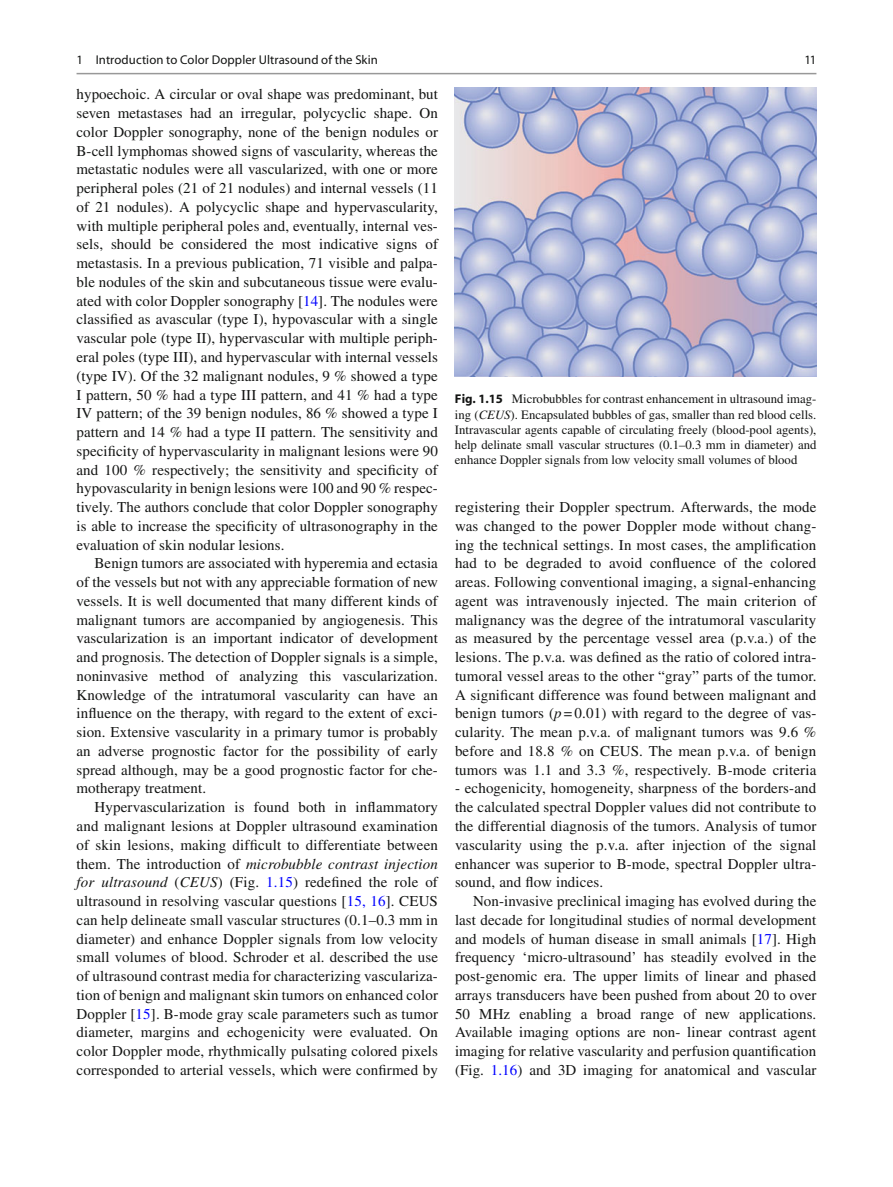
<style>
.page{position:relative;width:893px;height:1187px;background:#fff}
.page>*{position:absolute;margin:0;border:0;box-sizing:border-box;transform-origin:0 0}
.t1{font:15px/18.8px "Times";letter-spacing:.005em;color:#131413;text-align:justify}
.t2{font:12.75px/15px "Times";color:#131413;text-align:justify}
.t3{font:12.75px "Myriad";letter-spacing:.005em;color:#131413}
.s1{color:#00f}
.s2{font-style:italic}
.s3{font-family:"Myriad";font-weight:700}
</style>
<div class="page">
<hr style="left:77px;top:73px;width:739px;height:1px;background:#989898">
<img style="left:455px;top:88px;width:361px;height:288px">
<p class="t3" style="left:77px;top:55px;width:303px">1 Introduction to Color Doppler Ultrasound of the Skin</p>
<p class="t3" style="left:804px;top:55px;width:13px">11</p>
<p class="t1" style="left:77px;top:86px;width:363px">hypoechoic. A circular or oval shape was predominant, but seven metastases had an irregular, polycyclic shape. On color Doppler sonography, none of the benign nodules or B-cell lymphomas showed signs of vascularity, whereas the metastatic nodules were all vascularized, with one or more peripheral poles (21 of 21 nodules) and internal vessels (11 of 21 nodules). A polycyclic shape and hypervascularity, with multiple peripheral poles and, eventually, internal ves&shy;sels, should be considered the most indicative signs of metastasis. In a previous publication, 71 visible and palpa&shy;ble nodules of the skin and subcutaneous tissue were evalu&shy;ated with color Doppler sonography [ <span class="s1">14</span> ] . The nodules were classi fi ed as avascular (type I), hypovascular with a single vascular pole (type II), hypervascular with multiple periph&shy;eral poles (type III), and hypervascular with internal vessels (type IV). Of the 32 malignant nodules, 9 % showed a type I pattern, 50 % had a type III pattern, and 41 % had a type IV pattern; of the 39 benign nodules, 86 % showed a type I pattern and 14 % had a type II pattern. The sensitivity and speci fi city of hypervascularity in malignant lesions were 90 and 100 % respectively; the sensitivity and speci fi city of hypovascularity in benign lesions were 100 and 90 % respec&shy;tively. The authors conclude that color Doppler sonography is able to increase the speci fi city of ultrasonography in the evaluation of skin nodular lesions.</p>
<p class="t1" style="left:77px;top:555px;width:363px;text-indent:18px">Benign tumors are associated with hyperemia and ectasia of the vessels but not with any appreciable formation of new vessels. It is well documented that many different kinds of malignant tumors are accompanied by angiogenesis. This vascularization is an important indicator of development and prognosis. The detection of Doppler signals is a simple, noninvasive method of analyzing this vascularization.<br>Knowledge of the intratumoral vascularity can have an in fl uence on the therapy, with regard to the extent of exci&shy;sion. Extensive vascularity in a primary tumor is probably an adverse prognostic factor for the possibility of early spread although, may be a good prognostic factor for che&shy;motherapy treatment.</p>
<p class="t1" style="left:77px;top:799px;width:363px;text-indent:18px">Hypervascularization is found both in in fl ammatory and malignant lesions at Doppler ultrasound examination of skin lesions, making dif fi cult to differentiate between them. The introduction of <span class="s2">microbubble contrast injection for ultrasound</span> ( <span class="s2">CEUS</span> ) (Fig. <span class="s1">1.15</span> ) rede fi ned the role of ultrasound in resolving vascular questions [ <span class="s1">15, 16</span> ] . CEUS can help delineate small vascular structures (0.1–0.3 mm in diameter) and enhance Doppler signals from low velocity small volumes of blood. Schroder et al. described the use of ultrasound contrast media for characterizing vasculariza&shy;tion of benign and malignant skin tumors on enhanced color Doppler [ <span class="s1">15</span> ] . B-mode gray scale parameters such as tumor diameter, margins and echogenicity were evaluated. On color Doppler mode, rhythmically pulsating colored pixels corresponded to arterial vessels, which were con fi rmed by</p>
<p class="t2" style="left:455px;top:393px;width:363px"><span class="s3">Fig. 1.15</span> Microbubbles for contrast enhancement in ultrasound imag&shy;ing ( <span class="s2">CEUS</span> ). Encapsulated bubbles of gas, smaller than red blood cells.<br>Intravascular agents capable of circulating freely (blood-pool agents), help delinate small vascular structures (0.1–0.3 mm in diameter) and enhance Doppler signals from low velocity small volumes of blood</p>
<p class="t1" style="left:455px;top:499px;width:363px">registering their Doppler spectrum. Afterwards, the mode was changed to the power Doppler mode without chang&shy;ing the technical settings. In most cases, the ampli fi cation had to be degraded to avoid con fl uence of the colored areas. Following conventional imaging, a signal-enhancing agent was intravenously injected. The main criterion of malignancy was the degree of the intratumoral vascularity as measured by the percentage vessel area (p.v.a.) of the lesions. The p.v.a. was de fi ned as the ratio of colored intra&shy;tumoral vessel areas to the other “gray” parts of the tumor.<br>A signi fi cant difference was found between malignant and benign tumors ( <span class="s2">p</span> = 0.01) with regard to the degree of vas&shy;cularity. The mean p.v.a. of malignant tumors was 9.6 % before and 18.8 % on CEUS. The mean p.v.a. of benign tumors was 1.1 and 3.3 %, respectively. B-mode criteria</p>
<p class="t1" style="left:455px;top:780px;width:363px">- echogenicity, homogeneity, sharpness of the borders-and the calculated spectral Doppler values did not contribute to the differential diagnosis of the tumors. Analysis of tumor vascularity using the p.v.a. after injection of the signal enhancer was superior to B-mode, spectral Doppler ultra&shy;sound, and fl ow indices.</p>
<p class="t1" style="left:455px;top:893px;width:363px;text-indent:18px">Non-invasive preclinical imaging has evolved during the last decade for longitudinal studies of normal development and models of human disease in small animals [ <span class="s1">17</span> ] . High frequency ‘micro-ultrasound’ has steadily evolved in the post-genomic era. The upper limits of linear and phased arrays transducers have been pushed from about 20 to over 50 MHz enabling a broad range of new applications.<br>Available imaging options are non- linear contrast agent imaging for relative vascularity and perfusion quanti fi cation (Fig. <span class="s1">1.16</span> ) and 3D imaging for anatomical and vascular</p>
</div>
